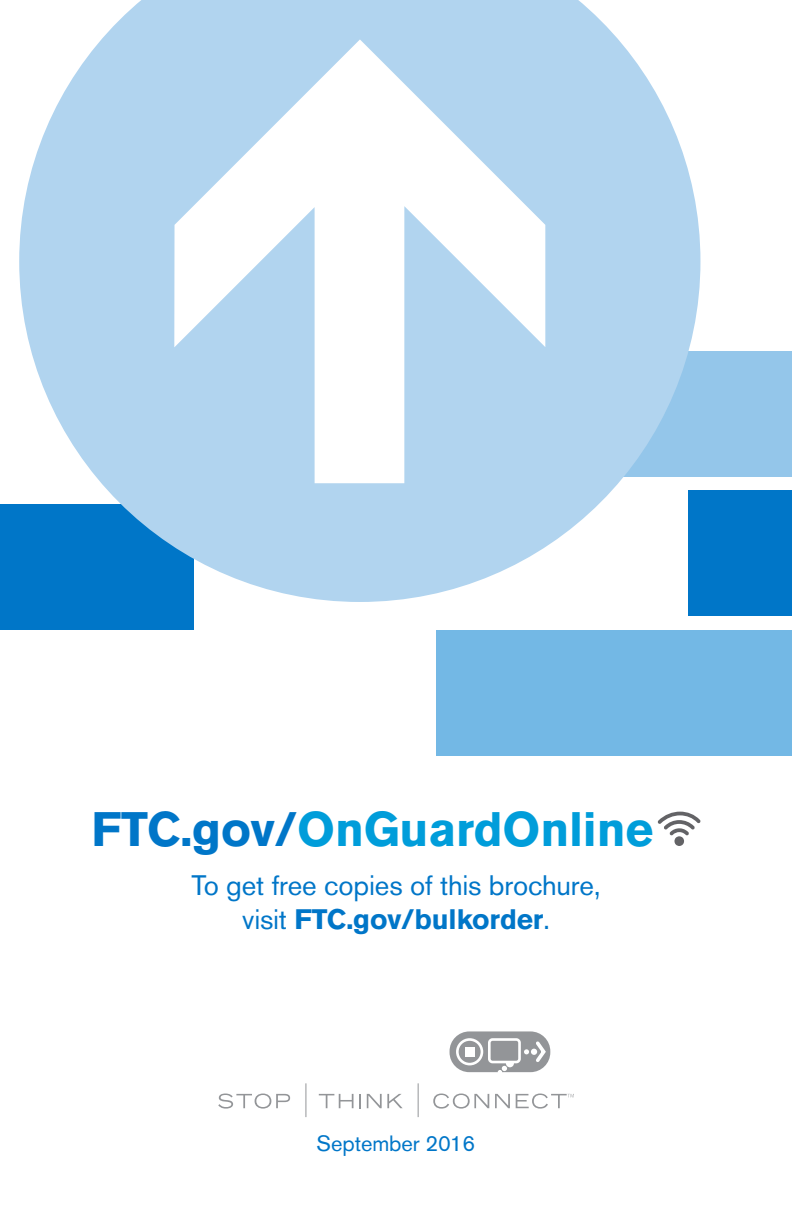
<style>
.page{position:relative;width:792px;height:1224px;background:#fff}
.page>*{position:absolute;margin:0;border:0;box-sizing:border-box;transform-origin:0 0}
.t1{font:700 48px "Akzidenz Grotesk Pro";letter-spacing:-.005em;color:#009dda}
.t2{font:28px/33.6px "Akzidenz Grotesk Pro";letter-spacing:-.005em;color:#0076c8;text-align:center}
.t3{font:22px "Akzidenz Grotesk Pro";letter-spacing:-.005em;color:#0076c8}
.s1{color:#0076c8}
.s2{font-weight:700}
</style>
<div class="page">
<div style="left:0;top:504px;width:194px;height:126px;background:#0076c8"></div>
<div style="left:598px;top:351px;width:194px;height:126px;background:#94c6ea"></div>
<div style="left:688px;top:490px;width:104px;height:126px;background:#0076c8"></div>
<div style="left:436px;top:630px;width:356px;height:126px;background:#73b8e5"></div>
<div style="left:450px;top:1031px;width:100px;height:41px;background:#939598;border-radius:20px"></div>
<div style="left:506px;top:1059px;width:8px;height:8px;background:#fff;border-radius:50%"></div>
<svg style="left:524px;top:1038px;width:24px;height:27px"></svg>
<div style="left:465px;top:1047px;width:9px;height:10px;background:#fff"></div>
<div style="left:456px;top:1038px;width:27px;height:27px;border:3px solid #fff;border-radius:50%"></div>
<svg style="left:218px;top:1094px;width:72px;height:15px"></svg>
<svg style="left:319px;top:1094px;width:42px;height:14px"></svg>
<svg style="left:367px;top:1094px;width:36px;height:14px"></svg>
<svg style="left:433px;top:1094px;width:56px;height:15px"></svg>
<svg style="left:495px;top:1094px;width:15px;height:14px"></svg>
<hr style="left:306px;top:1083px;width:1px;height:34px;background:#939598">
<hr style="left:418px;top:1083px;width:1px;height:34px;background:#939598">
<svg style="left:498px;top:1066px;width:9px;height:7px"></svg>
<div style="left:488px;top:1038px;width:33px;height:25px;border:3px solid #fff;border-radius:3px"></div>
<svg style="left:516px;top:1094px;width:58px;height:15px"></svg>
<svg style="left:658px;top:812px;width:43px;height:34px"></svg>
<svg style="left:19px;top:0;width:681px;height:602px;fill:#b1d4ef"></svg>
<h1 class="t1" style="left:92px;top:798px;width:563px"><span class="s1">FTC.gov/</span>OnGuardOnline</h1>
<p class="t2" style="left:192px;top:868px;width:410px">To get free copies of this brochure, visit <span class="s2">FTC.gov/bulkorder</span>.</p>
<p class="t3" style="left:317px;top:1129px;width:160px">September 2016</p>
</div>
